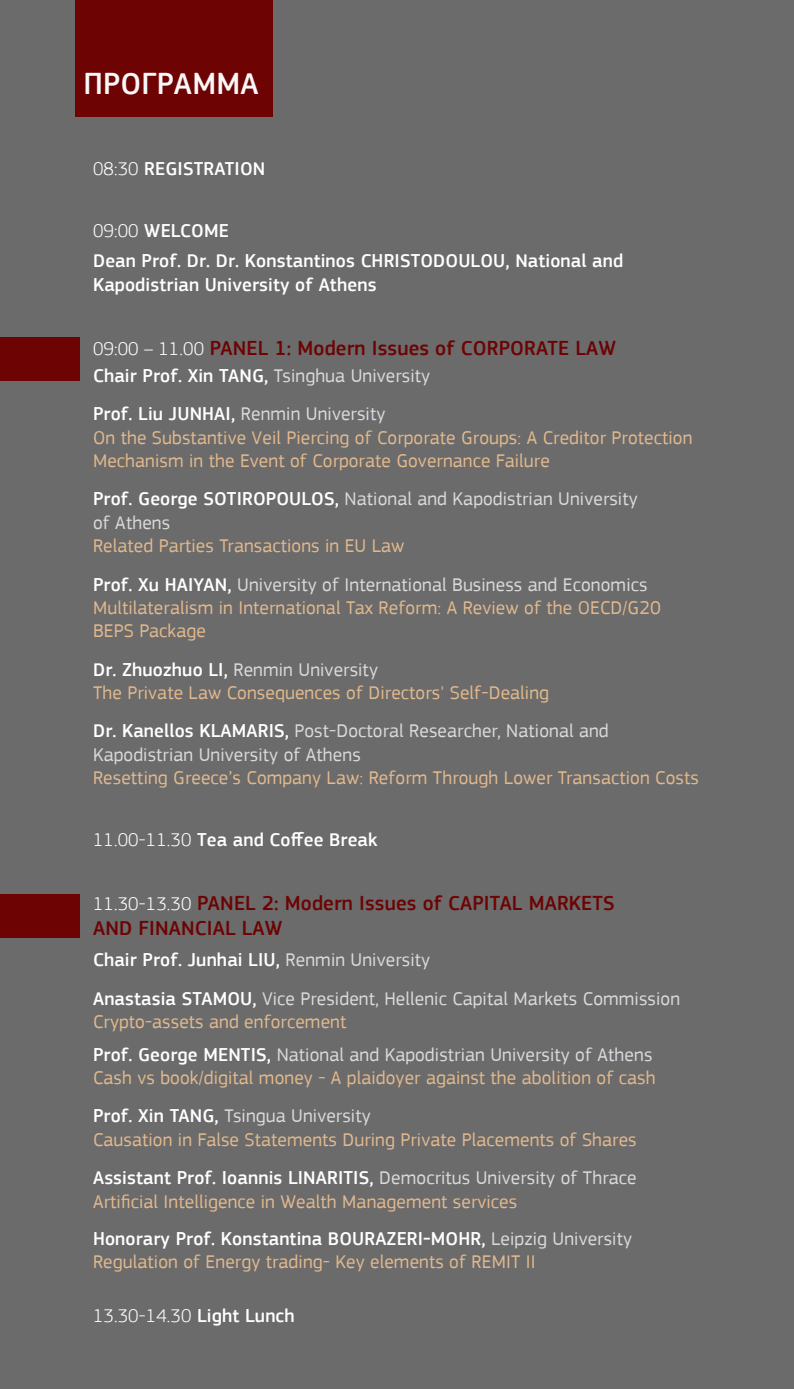
<style>
.page{position:relative;width:794px;height:1389px;background:#6b6b6b}
.page>*{position:absolute;margin:0;border:0;box-sizing:border-box;transform-origin:0 0}
.t1{font:500 31.5px "PF Square Sans Pro";letter-spacing:.005em;color:#f9f7f7}
.t2{font:500 21px/25.2px "PF Square Sans Pro";letter-spacing:.005em;color:#6d0303}
.t3{font:19.25px/23.1px "PF Square Sans Pro";letter-spacing:.005em;color:#e2b98d}
.t4{font:19.25px/38.9px "PF Square Sans Pro";letter-spacing:.005em;color:#dadada}
.t5{font:500 19.25px/31px "PF Square Sans Pro";letter-spacing:.005em;color:#fff}
.t6{font:300 19.25px "PF Square Sans Pro";letter-spacing:.005em;color:#fff}
.s1{font-weight:300}
.s2{font-weight:300;font-size:19.25px;color:#fff}
.s3{font-weight:500;color:#fff}
.s4{color:#e2b98d}
.s5{color:#dadada}
.s6{font-weight:500}
</style>
<div class="page">
<div style="left:75px;top:0;width:197px;height:117px;background:#6d0303"></div>
<div style="left:0;top:895px;width:80px;height:43px;background:#6d0303"></div>
<div style="left:0;top:338px;width:80px;height:43px;background:#6d0303"></div>
<h1 class="t1" style="left:83px;top:65px;width:177px">ΠΡΟΓΡΑΜΜΑ</h1>
<p class="t5" style="left:93px;top:153px;width:174px"><span class="s1">08:30</span> REGISTRATION</p>
<p class="t5" style="left:93px;top:215px;width:532px"><span class="s1">09:00</span> WELCOME<br>Dean Prof. Dr. Dr. Konstantinos CHRISTODOULOU, National and</p>
<p class="t5" style="left:93px;top:269px;width:285px">Kapodistrian University of Athens</p>
<p class="t2" style="left:93px;top:335px;width:524px"><span class="s2">09:00 – 11.00</span> PANEL 1: Modern Issues of CORPORATE LAW</p>
<p class="t4" style="left:93px;top:356px;width:338px"><span class="s3">Chair Prof. Xin TANG,</span> Tsinghua University<br><span class="s3">Prof. Liu JUNHAI,</span> Renmin University</p>
<p class="t3" style="left:93px;top:426px;width:601px">On the Substantive Veil Piercing of Corporate Groups: A Creditor Protection<br>Mechanism in the Event of Corporate Governance Failure</p>
<p class="t4" style="left:93px;top:488px;width:546px;line-height:23.1px"><span class="s3">Prof. George SOTIROPOULOS,</span> National and Kapodistrian University of Athens</p>
<p class="t4" style="left:93px;top:526px;width:556px"><span class="s4">Related Parties Transactions in EU Law<br></span><span class="s3">Prof. Xu HAIYAN,</span> University of International Business and Economics</p>
<p class="t3" style="left:93px;top:596px;width:569px">Multilateralism in International Tax Reform: A Review of the OECD/G20<br>BEPS Package</p>
<p class="t3" style="left:93px;top:658px;width:457px"><span class="s3">Dr. Zhuozhuo LI,</span> <span class="s5">Renmin University<br></span>The Private Law Consequences of Directors' Self-Dealing</p>
<p class="t4" style="left:93px;top:720px;width:517px;line-height:23.1px"><span class="s3">Dr. Kanellos KLAMARIS,</span> Post-Doctoral Researcher, National and<br>Kapodistrian University of Athens</p>
<p class="t3" style="left:93px;top:766px;width:607px">Resetting Greece’s Company Law: Reform Through Lower Transaction Costs</p>
<p class="t5" style="left:93px;top:824px;width:286px"><span class="s1">11.00-11.30</span> Tea and Coffee Break</p>
<p class="t2" style="left:93px;top:890px;width:523px"><span class="s2">11.30-13.30</span> PANEL 2: Modern Issues of CAPITAL MARKETS<br>AND FINANCIAL LAW</p>
<p class="t4" style="left:93px;top:940px;width:588px"><span class="s3">Chair Prof. Junhai LIU,</span> Renmin University<br><span class="s3">Anastasia STAMOU,</span> Vice President, Hellenic Capital Markets Commission</p>
<p class="t4" style="left:93px;top:1005px;width:561px;line-height:32.9px"><span class="s4">Crypto-assets and enforcement<br></span><span class="s3">Prof. George MENTIS,</span> National and Kapodistrian University of Athens</p>
<p class="t3" style="left:93px;top:1058px;width:564px;line-height:38.9px">Cash vs book/digital money - A plaidoyer against the abolition of cash<br><span class="s3">Prof. Xin TANG,</span> <span class="s5">Tsingua University</span></p>
<p class="t3" style="left:93px;top:1120px;width:545px;line-height:38.9px">Causation in False Statements During Private Placements of Shares<br><span class="s3">Assistant Prof. Ioannis LINARITIS,</span> <span class="s5">Democritus University of Thrace</span></p>
<p class="t3" style="left:93px;top:1183px;width:540px;line-height:37.1px">Artificial Intelligence in Wealth Management services<br><span class="s3">Honorary Prof. Konstantina BOURAZERI-MOHR,</span> <span class="s5">Leipzig University</span></p>
<p class="t3" style="left:93px;top:1250px;width:444px">Regulation of Energy trading- Key elements of REMIT II</p>
<p class="t6" style="left:93px;top:1304px;width:203px">13.30-14.30 <span class="s6">Light Lunch</span></p>
</div>
